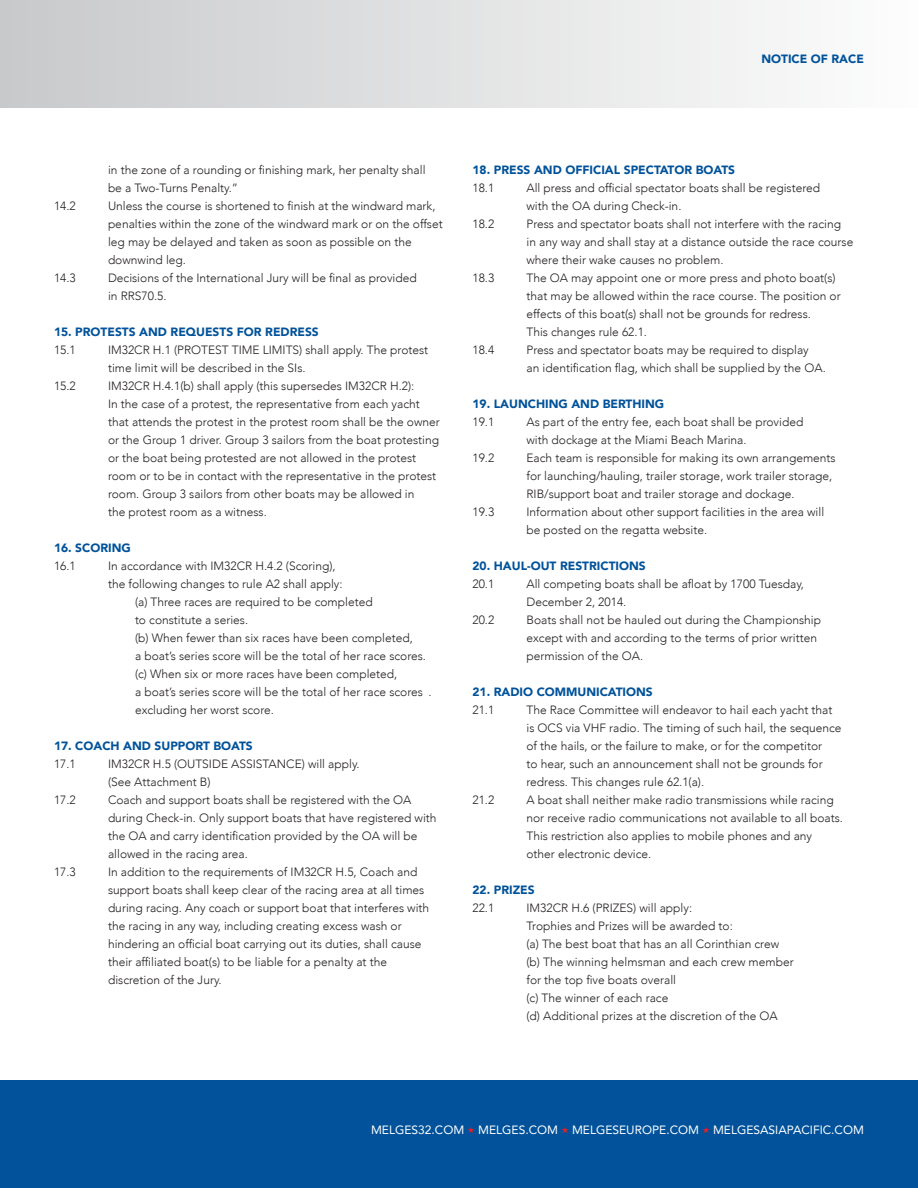
<style>
.page{position:relative;width:918px;height:1188px;background:#fff}
.page>*{position:absolute;margin:0;border:0;box-sizing:border-box;transform-origin:0 0}
.t1{font:300 12px/18px "Avenir";color:#231f20}
.t2{font:900 12px "Avenir";color:#01529a}
.t3{font:12px "Avenir";color:#fff}
.s1{color:#ee1d23}
</style>
<div class="page">
<div style="left:0;top:0;width:918px;height:108px;background:linear-gradient(to right,#c8c9ca,#fdfdfd)"></div>
<div style="left:0;top:1080px;width:918px;height:108px;background:#01529a"></div>
<p class="t2" style="left:761px;top:49px;width:104px">NOTICE OF RACE</p>
<p class="t1" style="left:108px;top:161px;width:319px">in the zone of a rounding or finishing mark, her penalty shall be a Two-Turns Penalty.”</p>
<p class="t1" style="left:54px;top:197px;width:23px">14.2</p>
<p class="t1" style="left:108px;top:197px;width:336px">Unless the course is shortened to finish at the windward mark, penalties within the zone of the windward mark or on the offset leg may be delayed and taken as soon as possible on the downwind leg.</p>
<p class="t1" style="left:54px;top:269px;width:23px">14.3</p>
<p class="t1" style="left:108px;top:269px;width:310px">Decisions of the International Jury will be final as provided in RRS70.5.</p>
<p class="t2" style="left:54px;top:322px;width:266px">15. PROTESTS AND REQUESTS FOR REDRESS</p>
<p class="t1" style="left:54px;top:341px;width:23px">15.1</p>
<p class="t1" style="left:108px;top:341px;width:322px">IM32CR H.1 (PROTEST TIME LIMITS) shall apply. The protest time limit will be described in the SIs.</p>
<p class="t1" style="left:54px;top:377px;width:23px">15.2</p>
<p class="t1" style="left:108px;top:377px;width:333px">IM32CR H.4.1(b) shall apply (this supersedes IM32CR H.2):<br>In the case of a protest, the representative from each yacht that attends the protest in the protest room shall be the owner or the Group 1 driver. Group 3 sailors from the boat protesting or the boat being protested are not allowed in the protest room or to be in contact with the representative in the protest room. Group 3 sailors from other boats may be allowed in<br>the protest room as a witness.</p>
<p class="t2" style="left:54px;top:538px;width:78px">16. SCORING</p>
<p class="t1" style="left:54px;top:557px;width:23px">16.1</p>
<p class="t1" style="left:108px;top:557px;width:229px">In accordance with IM32CR H.4.2 (Scoring),</p>
<p class="t1" style="left:108px;top:575px;width:236px">the following changes to rule A2 shall apply:</p>
<p class="t1" style="left:135px;top:593px;width:239px">(a) Three races are required to be completed</p>
<p class="t1" style="left:135px;top:611px;width:115px">to constitute a series.</p>
<p class="t1" style="left:135px;top:629px;width:279px">(b) When fewer than six races have been completed,</p>
<p class="t1" style="left:135px;top:647px;width:293px">a boat’s series score will be the total of her race scores.</p>
<p class="t1" style="left:135px;top:665px;width:264px">(c) When six or more races have been completed,</p>
<p class="t1" style="left:135px;top:683px;width:298px">a boat’s series score will be the total of her race scores .</p>
<p class="t1" style="left:135px;top:701px;width:140px">excluding her worst score.</p>
<p class="t2" style="left:54px;top:736px;width:200px">17. COACH AND SUPPORT BOATS</p>
<p class="t1" style="left:54px;top:755px;width:23px">17.1</p>
<p class="t1" style="left:108px;top:755px;width:253px">IM32CR H.5 (OUTSIDE ASSISTANCE) will apply. (See Attachment B)</p>
<p class="t1" style="left:54px;top:791px;width:23px">17.2</p>
<p class="t1" style="left:108px;top:791px;width:330px">Coach and support boats shall be registered with the OA during Check-in. Only support boats that have registered with the OA and carry identification provided by the OA will be allowed in the racing area.</p>
<p class="t1" style="left:54px;top:863px;width:23px">17.3</p>
<p class="t1" style="left:108px;top:863px;width:323px">In addition to the requirements of IM32CR H.5, Coach and support boats shall keep clear of the racing area at all times during racing. Any coach or support boat that interferes with the racing in any way, including creating excess wash or hindering an official boat carrying out its duties, shall cause their affiliated boat(s) to be liable for a penalty at the discretion of the Jury.</p>
<p class="t2" style="left:472px;top:160px;width:264px">18. PRESS AND OFFICIAL SPECTATOR BOATS</p>
<p class="t1" style="left:472px;top:179px;width:23px">18.1</p>
<p class="t1" style="left:526px;top:179px;width:295px">All press and official spectator boats shall be registered with the OA during Check-in.</p>
<p class="t1" style="left:472px;top:215px;width:23px">18.2</p>
<p class="t1" style="left:526px;top:215px;width:328px">Press and spectator boats shall not interfere with the racing in any way and shall stay at a distance outside the race course where their wake causes no problem.</p>
<p class="t1" style="left:472px;top:269px;width:23px">18.3</p>
<p class="t1" style="left:526px;top:269px;width:316px">The OA may appoint one or more press and photo boat(s) that may be allowed within the race course. The position or effects of this boat(s) shall not be grounds for redress.<br>This changes rule 62.1.</p>
<p class="t1" style="left:472px;top:341px;width:23px">18.4</p>
<p class="t1" style="left:526px;top:341px;width:301px">Press and spectator boats may be required to display<br>an identification flag, which shall be supplied by the OA.</p>
<p class="t2" style="left:472px;top:394px;width:193px">19. LAUNCHING AND BERTHING</p>
<p class="t1" style="left:472px;top:413px;width:23px">19.1</p>
<p class="t1" style="left:526px;top:413px;width:278px">As part of the entry fee, each boat shall be provided with dockage at the Miami Beach Marina.</p>
<p class="t1" style="left:472px;top:449px;width:23px">19.2</p>
<p class="t1" style="left:526px;top:449px;width:311px">Each team is responsible for making its own arrangements for launching/hauling, trailer storage, work trailer storage,<br>RIB/support boat and trailer storage and dockage.</p>
<p class="t1" style="left:472px;top:503px;width:23px">19.3</p>
<p class="t1" style="left:526px;top:503px;width:299px">Information about other support facilities in the area will be posted on the regatta website.</p>
<p class="t2" style="left:472px;top:556px;width:175px">20. HAUL-OUT RESTRICTIONS</p>
<p class="t1" style="left:472px;top:575px;width:23px">20.1</p>
<p class="t1" style="left:526px;top:575px;width:279px">All competing boats shall be afloat by 1700 Tuesday,<br>December 2, 2014.</p>
<p class="t1" style="left:472px;top:611px;width:23px">20.2</p>
<p class="t1" style="left:526px;top:611px;width:296px">Boats shall not be hauled out during the Championship except with and according to the terms of prior written permission of the OA.</p>
<p class="t2" style="left:472px;top:682px;width:182px">21. RADIO COMMUNICATIONS</p>
<p class="t1" style="left:472px;top:701px;width:23px">21.1</p>
<p class="t1" style="left:526px;top:701px;width:317px">The Race Committee will endeavor to hail each yacht that is OCS via VHF radio. The timing of such hail, the sequence of the hails, or the failure to make, or for the competitor<br>to hear, such an announcement shall not be grounds for redress. This changes rule 62.1(a).</p>
<p class="t1" style="left:472px;top:791px;width:23px">21.2</p>
<p class="t1" style="left:526px;top:791px;width:318px">A boat shall neither make radio transmissions while racing nor receive radio communications not available to all boats.<br>This restriction also applies to mobile phones and any other electronic device.</p>
<p class="t2" style="left:472px;top:880px;width:64px">22. PRIZES</p>
<p class="t1" style="left:472px;top:899px;width:23px">22.1</p>
<p class="t1" style="left:526px;top:899px;width:269px">IM32CR H.6 (PRIZES) will apply:<br>Trophies and Prizes will be awarded to:<br>(a) The best boat that has an all Corinthian crew (b) The winning helmsman and each crew member for the top five boats overall<br>(c) The winner of each race<br>(d) Additional prizes at the discretion of the OA</p>
<p class="t3" style="left:371px;top:1120px;width:494px">MELGES32.COM <span class="s1">★</span> MELGES.COM <span class="s1">★</span> MELGESEUROPE.COM <span class="s1">★</span> MELGESASIAPACIFIC.COM</p>
</div>
